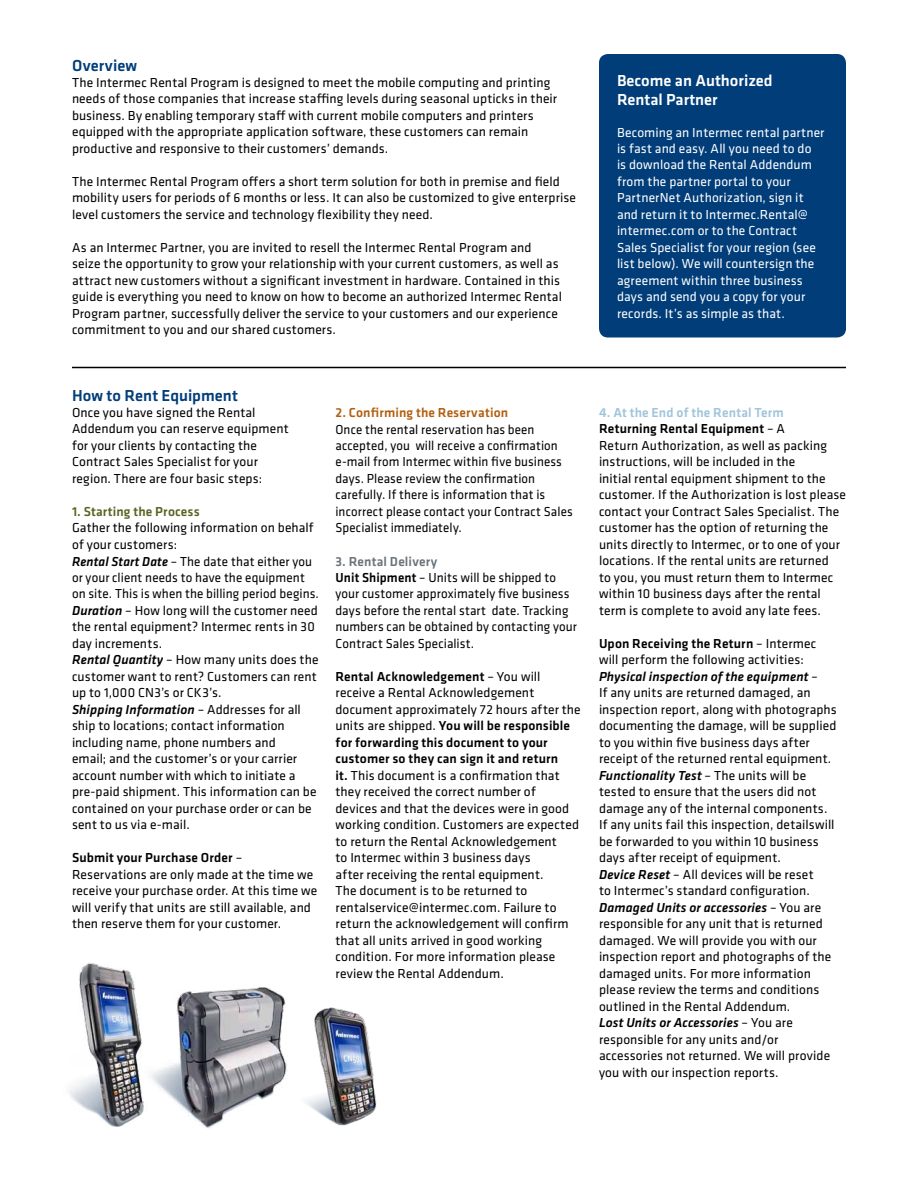
<style>
.page{position:relative;width:918px;height:1188px;background:#fff}
.page>*{position:absolute;margin:0;border:0;box-sizing:border-box;transform-origin:0 0}
.t1{font:500 16.5px/19.5px "Klavika";color:#fff}
.t2{font:500 16.5px "Klavika";letter-spacing:.005em;color:#003d79}
.t3{font:13.5px/16.5px "Klavika";letter-spacing:.01em;color:#000}
.t4{font:13.5px/16.5px "Klavika";letter-spacing:.01em;color:#fff}
.t5{font:13.5px/16.5px "Klavika";letter-spacing:.01em;color:#000;scale:.96 1}
.t6{font:500 13.5px "Klavika";letter-spacing:.01em;color:#b06010}
.t7{font:500 13.5px "Klavika";letter-spacing:.01em;color:#576423}
.s1{font-weight:500;font-style:italic}
.s2{font-weight:500}
.s3{font-weight:500;color:#6a737b}
.s4{font-weight:500;color:#a0c4da}
.s5{font-style:italic}
</style>
<div class="page">
<div style="left:599px;top:54px;width:247px;height:284px;background:#003d79;border-radius:9px"></div>
<hr style="left:72px;top:367px;width:774px;height:1px;background:#000">
<img style="left:160px;top:987px;width:127px;height:141px">
<img style="left:68px;top:963px;width:92px;height:164px">
<img style="left:305px;top:1007px;width:72px;height:119px">
<p class="t2" style="left:72px;top:54px;width:67px">Overview</p>
<p class="t3" style="left:72px;top:74px;width:487px">The Intermec Rental Program is designed to meet the mobile computing and printing needs of those companies that increase staffing levels during seasonal upticks in their business. By enabling temporary staff with current mobile computers and printers equipped with the appropriate application software, these customers can remain productive and responsive to their customers’ demands.</p>
<p class="t3" style="left:72px;top:173px;width:506px">The Intermec Rental Program offers a short term solution for both in premise and field mobility users for periods of 6 months or less. It can also be customized to give enterprise level customers the service and technology flexibility they need.</p>
<p class="t3" style="left:72px;top:239px;width:491px">As an Intermec Partner, you are invited to resell the Intermec Rental Program and seize the opportunity to grow your relationship with your current customers, as well as attract new customers without a significant investment in hardware. Contained in this guide is everything you need to know on how to become an authorized Intermec Rental Program partner, successfully deliver the service to your customers and our experience commitment to you and our shared customers.</p>
<p class="t1" style="left:617px;top:70px;width:157px">Become an Authorized<br>Rental Partner</p>
<p class="t4" style="left:617px;top:123px;width:209px">Becoming an Intermec rental partner is fast and easy. All you need to do<br>is download the Rental Addendum from the partner portal to your PartnerNet Authorization, sign it and return it to Intermec.Rental@ intermec.com or to the Contract Sales Specialist for your region (see list below). We will countersign the agreement within three business days and send you a copy for your records. It’s as simple as that.</p>
<p class="t2" style="left:72px;top:384px;width:167px">How to Rent Equipment</p>
<p class="t3" style="left:72px;top:404px;width:218px">Once you have signed the Rental Addendum you can reserve equipment for your clients by contacting the Contract Sales Specialist for your region. There are four basic steps:</p>
<p class="t7" style="left:72px;top:502px;width:129px">1. Starting the Process</p>
<p class="t3" style="left:72px;top:519px;width:249px">Gather the following information on behalf of your customers:<br><span class="s1">Rental Start Date</span> – The date that either you or your client needs to have the equipment on site. This is when the billing period begins.<br><span class="s1">Duration</span> – How long will the customer need the rental equipment? Intermec rents in 30 day increments.<br><span class="s1">Rental Quantity</span> – How many units does the customer want to rent? Customers can rent up to 1,000 CN3’s or CK3’s.<br><span class="s1">Shipping Information</span> – Addresses for all ship to locations; contact information including name, phone numbers and<br>email; and the customer’s or your carrier account number with which to initiate a pre-paid shipment. This information can be contained on your purchase order or can be sent to us via e-mail.</p>
<p class="t3" style="left:72px;top:849px;width:247px"><span class="s2">Submit your Purchase Order</span> – Reservations are only made at the time we receive your purchase order. At this time we will verify that units are still available, and then reserve them for your customer.</p>
<p class="t6" style="left:336px;top:403px;width:174px">2. Confirming the Reservation</p>
<p class="t5" style="left:336px;top:420px;width:249px">Once the rental reservation has been accepted, you will receive a confirmation e-mail from Intermec within five business days. Please review the confirmation carefully. If there is information that is incorrect please contact your Contract Sales Specialist immediately.</p>
<p class="t3" style="left:336px;top:552px;width:243px"><span class="s3">3. Rental Delivery<br></span><span class="s2">Unit Shipment</span> – Units will be shipped to your customer approximately five business days before the rental start date. Tracking numbers can be obtained by contacting your Contract Sales Specialist.</p>
<p class="t3" style="left:335px;top:668px;width:247px"><span class="s2">Rental Acknowledgement</span> – You will receive a Rental Acknowledgement document approximately 72 hours after the units are shipped. <span class="s2">You will be responsible for forwarding this document to your customer so they can sign it and return<br>it.</span> This document is a confirmation that they received the correct number of devices and that the devices were in good working condition. Customers are expected to return the Rental Acknowledgement<br>to Intermec within 3 business days<br>after receiving the rental equipment.<br>The document is to be returned to rentalservice@intermec.com. Failure to return the acknowledgement will confirm that all units arrived in good working condition. For more information please review the Rental Addendum.</p>
<p class="t3" style="left:599px;top:404px;width:249px"><span class="s4">4. At the End of the Rental Term<br></span><span class="s2">Returning Rental Equipment</span> – A<br>Return Authorization, as well as packing instructions, will be included in the<br>initial rental equipment shipment to the customer. If the Authorization is lost please contact your Contract Sales Specialist. The customer has the option of returning the units directly to Intermec, or to one of your locations. If the rental units are returned<br>to you, you must return them to Intermec within 10 business days after the rental term is complete to avoid any late fees.</p>
<p class="t3" style="left:599px;top:635px;width:239px"><span class="s2">Upon Receiving the Return</span> – Intermec will perform the following activities:<br><span class="s1">Physical inspection of the equipment</span> <span class="s5">–<br></span>If any units are returned damaged, an inspection report, along with photographs documenting the damage, will be supplied to you within five business days after receipt of the returned rental equipment.<br><span class="s1">Functionality Test</span> – The units will be tested to ensure that the users did not damage any of the internal components.<br>If any units fail this inspection, detailswill be forwarded to you within 10 business days after receipt of equipment.<br><span class="s1">Device Reset</span> – All devices will be reset<br>to Intermec’s standard configuration.<br><span class="s1">Damaged Units or accessories</span> – You are responsible for any unit that is returned damaged. We will provide you with our inspection report and photographs of the damaged units. For more information please review the terms and conditions outlined in the Rental Addendum.<br><span class="s1">Lost Units or Accessories</span> – You are responsible for any units and/or accessories not returned. We will provide you with our inspection reports.</p>
</div>
